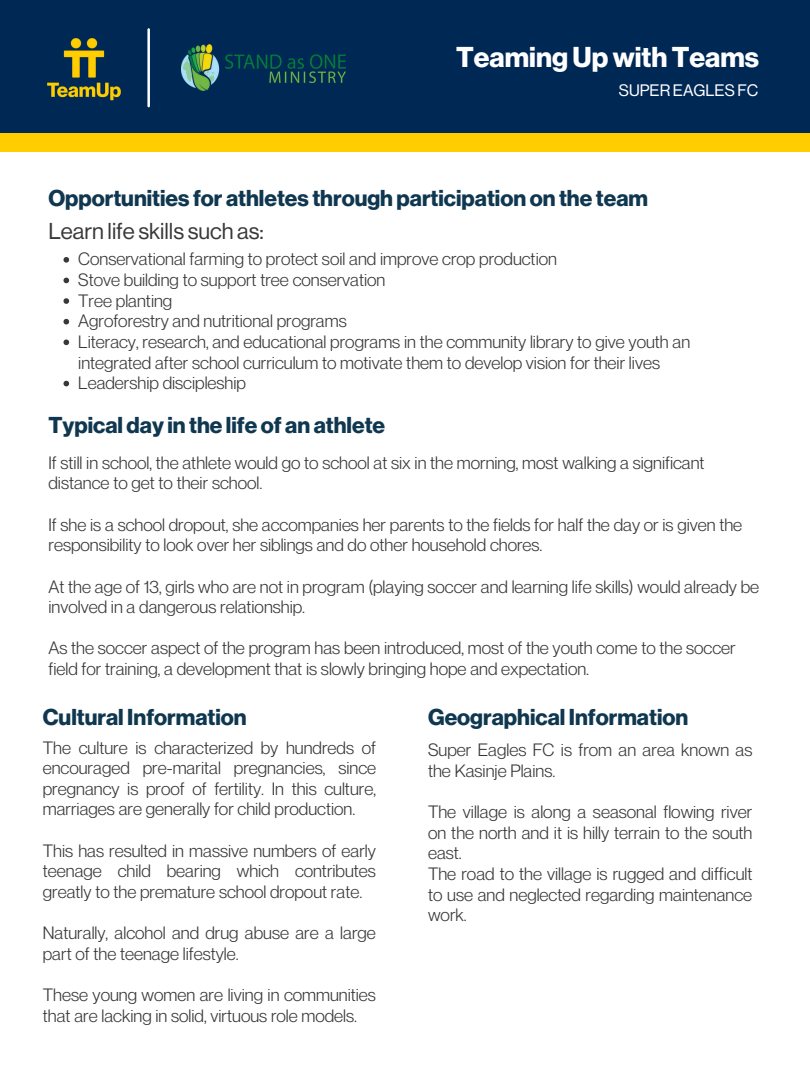
<style>
.page{position:relative;width:810px;height:1080px;background:#fff}
.page>*{position:absolute;margin:0;border:0;box-sizing:border-box;transform-origin:0 0}
.t1{font:28.12px "N Haas Grotesk DS Std 75 Bd";color:#fff}
.t2{font:22.5px "N Haas Grotesk DS Std 75 Bd";color:#0f3750}
.t3{font:22.5px "N Haas Grotesk DS Std 55 Rg";color:#383838}
.t4{font:17.5px/20.6px "Neue Montreal";color:#383838}
.t5{font:16.25px "N Haas Grotesk DS Std 55 Rg";color:#fff}
</style>
<div class="page">
<svg style="left:64px;top:257px;width:5px;height:6px"></svg>
<svg style="left:64px;top:278px;width:5px;height:5px"></svg>
<svg style="left:64px;top:298px;width:5px;height:6px"></svg>
<svg style="left:64px;top:319px;width:5px;height:5px"></svg>
<svg style="left:64px;top:339px;width:5px;height:6px"></svg>
<svg style="left:64px;top:381px;width:5px;height:5px"></svg>
<div style="left:0;top:0;width:810px;height:134px;background:#002855"></div>
<div style="left:0;top:134px;width:810px;height:17px;background:#ffcd00"></div>
<img style="left:47px;top:38px;width:74px;height:63px">
<hr style="left:147px;top:29px;width:3px;height:77px;background:#fff">
<img style="left:181px;top:45px;width:164px;height:46px">
<p class="t1" style="left:456px;top:40px;width:304px">TeamingUpwithTeams</p>
<p class="t5" style="left:619px;top:81px;width:141px">SUPER EAGLES FC</p>
<p class="t2" style="left:49px;top:185px;width:601px">Opportunities for athletes through participation on the team</p>
<p class="t3" style="left:49px;top:218px;width:217px">Learn life skills such as:</p>
<p class="t4" style="left:78px;top:249px;width:480px">Conservational farming to protect soil and improve crop production</p>
<p class="t4" style="left:78px;top:269px;width:309px">Stove building to support tree conservation</p>
<p class="t4" style="left:78px;top:290px;width:96px">Tree planting</p>
<p class="t4" style="left:78px;top:310px;width:270px">Agroforestry and nutritional programs</p>
<p class="t4" style="left:78px;top:331px;width:613px">Literacy, research, and educational programs in the community library to give youth an integrated after school curriculum to motivate them to develop vision for their lives</p>
<p class="t4" style="left:78px;top:372px;width:169px">Leadership discipleship</p>
<p class="t2" style="left:49px;top:412px;width:338px">Typical day in the life of an athlete</p>
<p class="t4" style="left:49px;top:452px;width:658px">If still in school, the athlete would go to school at six in the morning, most walking a significant distance to get to their school.</p>
<p class="t4" style="left:49px;top:514px;width:695px">If she is a school dropout, she accompanies her parents to the fields for half the day or is given the responsibility to look over her siblings and do other household chores.</p>
<p class="t4" style="left:49px;top:576px;width:712px">At the age of 13, girls who are not in program (playing soccer and learning life skills) would already be involved in a dangerous relationship.</p>
<p class="t4" style="left:49px;top:638px;width:689px">As the soccer aspect of the program has been introduced, most of the youth come to the soccer field for training, a development that is slowly bringing hope and expectation.</p>
<p class="t2" style="left:43px;top:704px;width:205px">Cultural Information</p>
<p class="t4" style="left:43px;top:737px;width:335px;text-align:justify">The culture is characterized by hundreds of encouraged pre-marital pregnancies, since pregnancy is proof of fertility. In this culture, marriages are generally for child production.</p>
<p class="t4" style="left:43px;top:840px;width:335px;text-align:justify">This has resulted in massive numbers of early teenage child bearing which contributes greatly to the premature school dropout rate.</p>
<p class="t4" style="left:43px;top:922px;width:335px">Naturally, alcohol and drug abuse are a large part of the teenage lifestyle.</p>
<p class="t4" style="left:43px;top:984px;width:335px">These young women are living in communities that are lacking in solid, virtuous role models.</p>
<p class="t2" style="left:428px;top:704px;width:262px">Geographical Information</p>
<p class="t4" style="left:428px;top:740px;width:326px">Super Eagles FC is from an area known as the Kasinje Plains.</p>
<p class="t4" style="left:428px;top:801px;width:326px;text-align:justify">The village is along a seasonal flowing river on the north and it is hilly terrain to the south east.</p>
<p class="t4" style="left:428px;top:863px;width:326px;text-align:justify">The road to the village is rugged and difficult to use and neglected regarding maintenance work.</p>
</div>
